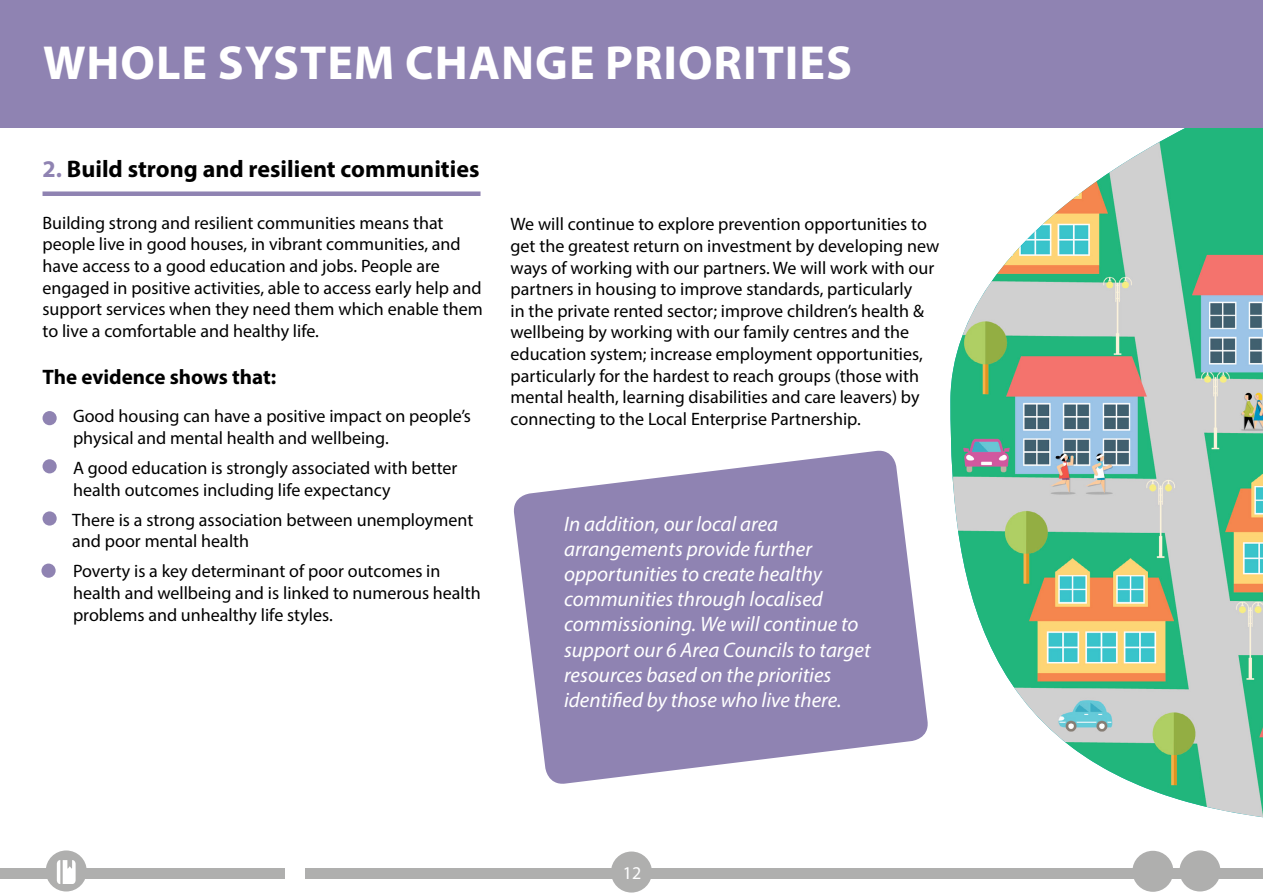
<style>
.page{position:relative;width:1263px;height:893px;background:#fff}
.page>*{position:absolute;margin:0;border:0;box-sizing:border-box;transform-origin:0 0}
.t1{font:700 48px "Myriad Pro";letter-spacing:.02em;color:#fff}
.t2{font:700 24px "Myriad Pro";color:#000}
.t3{font:italic 21px/25.2px "Myriad Pro";color:#fff}
.t4{font:700 21px "Myriad Pro";color:#000}
.t5{font:18px/21.6px "Myriad Pro";color:#000}
.t6{font:18px "Myriad Pro";color:#fff}
.s1{color:#8f83b2}
</style>
<div class="page">
<div style="left:306px;top:868px;width:957px;height:10px;background:#afafae"></div>
<div style="left:0;top:868px;width:285px;height:10px;background:#afafae"></div>
<div style="left:46px;top:850px;width:41px;height:41px;background:#afafae;border-radius:50%"></div>
<div style="left:611px;top:851px;width:41px;height:41px;background:#afafae;border-radius:50%"></div>
<div style="left:1179px;top:850px;width:41px;height:41px;background:#afafae;border-radius:50%"></div>
<div style="left:1132px;top:851px;width:41px;height:41px;background:#afafae;border-radius:50%"></div>
<svg style="left:57px;top:860px;width:19px;height:24px"></svg>
<img style="left:950px;top:128px;width:313px;height:689px">
<svg style="left:514px;top:450px;width:414px;height:334px;fill:#8f83b2"></svg>
<div style="left:0;top:0;width:1263px;height:128px;background:#8f83b2"></div>
<div style="left:43px;top:191px;width:437px;height:5px;background:#8f83b2"></div>
<div style="left:43px;top:411px;width:14px;height:14px;background:#8f83b2;border-radius:50%"></div>
<div style="left:43px;top:459px;width:14px;height:14px;background:#8f83b2;border-radius:50%"></div>
<div style="left:43px;top:511px;width:14px;height:15px;background:#8f83b2;border-radius:50%"></div>
<div style="left:41px;top:564px;width:15px;height:14px;background:#8f83b2;border-radius:50%"></div>
<h1 class="t1" style="left:43px;top:31px;width:810px">WHOLE SYSTEM CHANGE PRIORITIES</h1>
<h2 class="t2" style="left:43px;top:154px;width:438px"><span class="s1">2.</span> Build strong and resilient communities</h2>
<p class="t5" style="left:43px;top:212px;width:442px">Building strong and resilient communities means that people live in good houses, in vibrant communities, and have access to a good education and jobs. People are engaged in positive activities, able to access early help and support services when they need them which enable them to live a comfortable and healthy life.</p>
<p class="t4" style="left:43px;top:363px;width:235px">The evidence shows that:</p>
<p class="t5" style="left:73px;top:405px;width:399px">Good housing can have a positive impact on people’s physical and mental health and wellbeing.</p>
<p class="t5" style="left:73px;top:457px;width:386px">A good education is strongly associated with better health outcomes including life expectancy</p>
<p class="t5" style="left:72px;top:508px;width:402px">There is a strong association between unemployment and poor mental health</p>
<p class="t5" style="left:73px;top:560px;width:409px">Poverty is a key determinant of poor outcomes in health and wellbeing and is linked to numerous health problems and unhealthy life styles.</p>
<p class="t5" style="left:510px;top:213px;width:430px">We will continue to explore prevention opportunities to get the greatest return on investment by developing new ways of working with our partners. We will work with our partners in housing to improve standards, particularly<br>in the private rented sector; improve children’s health &amp; wellbeing by working with our family centres and the education system; increase employment opportunities, particularly for the hardest to reach groups (those with mental health, learning disabilities and care leavers) by connecting to the Local Enterprise Partnership.</p>
<p class="t3" style="left:564px;top:511px;width:308px">In addition, our local area arrangements provide further opportunities to create healthy communities through localised commissioning. We will continue to support our 6 Area Councils to target resources based on the priorities identified by those who live there.</p>
<p class="t6" style="left:623px;top:861px;width:20px">12</p>
</div>
